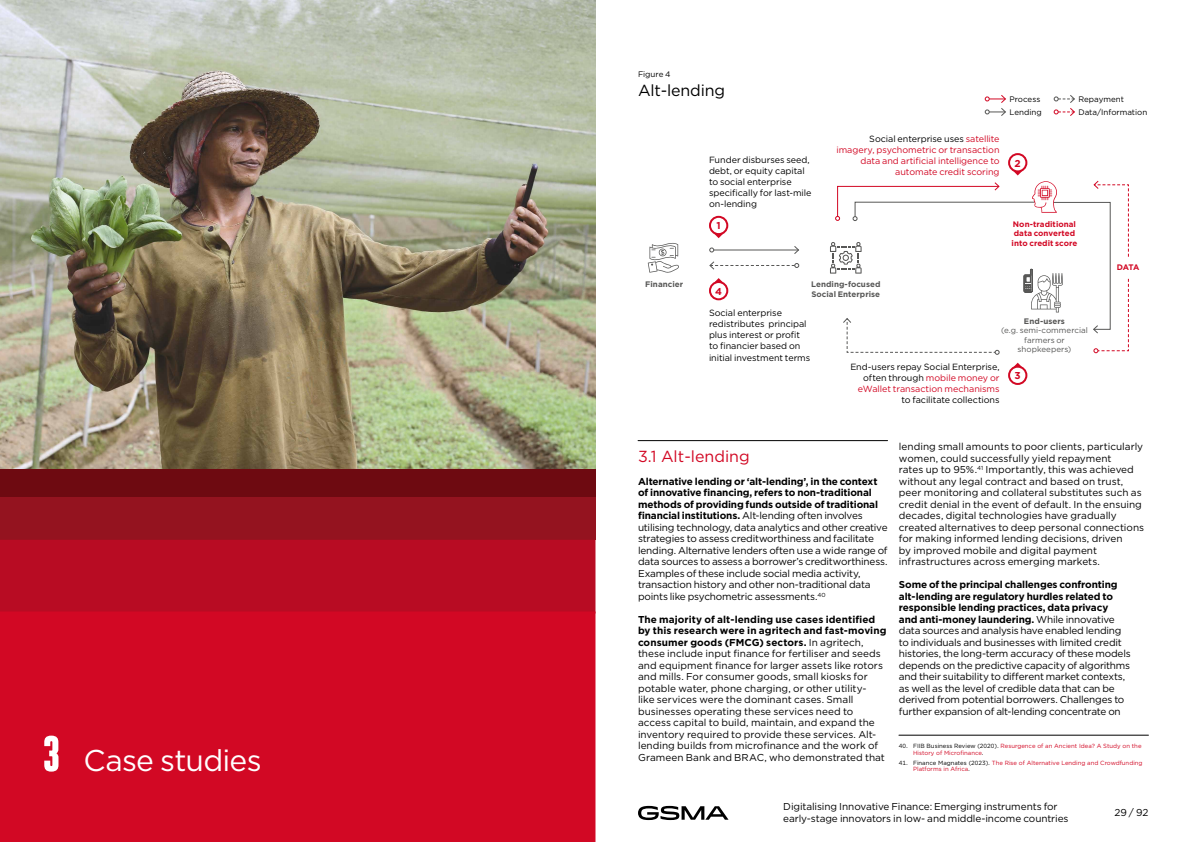
<style>
.page{position:relative;width:1191px;height:842px;background:#fff}
.page>*{position:absolute;margin:0;border:0;box-sizing:border-box;transform-origin:0 0}
.t1{font:30px "Gotham";letter-spacing:-.025em;color:#fff}
.t2{font:16px "Gotham";color:#d20824}
.t3{font:16px "Gotham";letter-spacing:-.01em;color:#000}
.t4{font:10px/11.5px "Gotham";letter-spacing:-.01em;color:#000}
.t5{font:700 10px "Gotham";color:#d20824}
.t6{font:9px/11px "Gotham";letter-spacing:-.005em;color:#000}
.t7{font:9px/11.2px "Gotham";letter-spacing:-.005em;color:#d20824;text-align:right}
.t8{font:700 8px/9.4px "Gotham";letter-spacing:.005em;color:#575756}
.t9{font:700 8px/9.4px "Gotham";letter-spacing:.005em;color:#d20824}
.t10{font:8px/13px "Gotham";color:#000}
.t11{font:8px/9.4px "Gotham";letter-spacing:.005em;color:#575756;text-align:center}
.t12{font:6px/6.6px "Gotham";color:#d20824}
.s1{font-family:"Heroic Condensed";font-weight:900;font-size:50px}
.s2{color:#000}
.s3{color:#d20824}
.s4{font-weight:700}
</style>
<div class="page">
<svg style="left:638px;top:806px;width:90px;height:14px"></svg>
<img style="left:0;top:0;width:595px;height:469px">
<div style="left:0;top:469px;width:595px;height:28px;background:#6e0a11"></div>
<div style="left:0;top:497px;width:595px;height:43px;background:#94131f"></div>
<div style="left:0;top:540px;width:595px;height:73px;background:#b80c23"></div>
<div style="left:0;top:611px;width:595px;height:231px;background:#d20824"></div>
<hr style="left:638px;top:440px;width:249px;height:1px;background:#000">
<hr style="left:899px;top:735px;width:249px;height:1px;background:#000">
<svg style="left:709px;top:246px;width:91px;height:24px"></svg>
<div style="left:709px;top:281px;width:19px;height:19px;border:2px solid #d20824;border-radius:50%"></div>
<svg style="left:714px;top:278px;width:9px;height:4px"></svg>
<svg style="left:984px;top:95px;width:22px;height:21px"></svg>
<svg style="left:1053px;top:95px;width:22px;height:21px"></svg>
<div style="left:709px;top:216px;width:19px;height:19px;border:2px solid #d20824;border-radius:50%"></div>
<svg style="left:714px;top:234px;width:9px;height:4px"></svg>
<div style="left:1008px;top:366px;width:19px;height:19px;border:2px solid #d20824;border-radius:50%"></div>
<svg style="left:1013px;top:363px;width:9px;height:4px"></svg>
<div style="left:1008px;top:153px;width:19px;height:19px;border:2px solid #d20824;border-radius:50%"></div>
<svg style="left:648px;top:243px;width:31px;height:30px"></svg>
<svg style="left:830px;top:171px;width:299px;height:184px"></svg>
<h1 class="t1" style="left:43px;top:741px;width:221px"><span class="s1">3</span> Case studies</h1>
<p class="t10" style="left:638px;top:68px;width:34px">Figure 4</p>
<h2 class="t3" style="left:638px;top:80px;width:89px">Alt-lending</h2>
<p class="t6" style="left:709px;top:154px;width:104px">Funder disburses seed, debt, or equity capital to social enterprise specifically for last-mile on-lending</p>
<p class="t5" style="left:716px;top:219px;width:6px">1</p>
<p class="t7" style="left:836px;top:133px;width:165px"><span class="s2">Social enterprise uses</span> satellite imagery, psychometric or transaction data and artificial intelligence to automate credit scoring</p>
<p class="t8" style="left:645px;top:280px;width:39px">Financier</p>
<p class="t8" style="left:811px;top:280px;width:71px">Lending-focused<br>Social Enterprise</p>
<p class="t5" style="left:715px;top:284px;width:8px">4</p>
<p class="t10" style="left:1009px;top:93px;width:34px">Process<br>Lending</p>
<p class="t10" style="left:1078px;top:93px;width:70px">Repayment<br>Data/Information</p>
<p class="t5" style="left:1014px;top:157px;width:8px">2</p>
<p class="t9" style="left:1011px;top:219px;width:67px">Non-traditional data converted into credit score</p>
<p class="t9" style="left:1116px;top:262px;width:24px">DATA</p>
<p class="t6" style="left:709px;top:307px;width:103px">Social enterprise redistributes principal plus interest or profit to financier based on initial investment terms</p>
<p class="t8" style="left:1024px;top:316px;width:42px">End-users</p>
<p class="t11" style="left:1001px;top:326px;width:88px">(e.g. semi-commercial farmers or shopkeepers)</p>
<p class="t6" style="left:850px;top:361px;width:151px;text-align:right">End-users repay Social Enterprise, often through <span class="s3">mobile money or eWallet transaction mechanisms</span></p>
<p class="t6" style="left:901px;top:394px;width:100px">to facilitate collections</p>
<p class="t5" style="left:1014px;top:369px;width:8px">3</p>
<h2 class="t2" style="left:638px;top:446px;width:113px">3.1 Alt-lending</h2>
<p class="t4" style="left:638px;top:475px;width:251px"><span class="s4">Alternative lending or ‘alt-lending’, in the context of innovative financing, refers to non-traditional methods of providing funds outside of traditional financial institutions.</span> Alt-lending often involves utilising technology, data analytics and other creative strategies to assess creditworthiness and facilitate lending. Alternative lenders often use a wide range of data sources to assess a borrower’s creditworthiness.<br>Examples of these include social media activity, transaction history and other non-traditional data points like psychometric assessments.<sup>40</sup></p>
<p class="t4" style="left:638px;top:613px;width:250px"><span class="s4">The majority of alt-lending use cases identified by this research were in agritech and fast-moving consumer goods (FMCG) sectors.</span> In agritech, these include input finance for fertiliser and seeds and equipment finance for larger assets like rotors and mills. For consumer goods, small kiosks for potable water, phone charging, or other utility-<br>like services were the dominant cases. Small businesses operating these services need to access capital to build, maintain, and expand the inventory required to provide these services. Alt&shy;lending builds from microfinance and the work of Grameen Bank and BRAC, who demonstrated that</p>
<p class="t4" style="left:899px;top:441px;width:247px">lending small amounts to poor clients, particularly women, could successfully yield repayment<br>rates up to 95%.<sup>41</sup> Importantly, this was achieved without any legal contract and based on trust, peer monitoring and collateral substitutes such as credit denial in the event of default. In the ensuing decades, digital technologies have gradually created alternatives to deep personal connections for making informed lending decisions, driven<br>by improved mobile and digital payment infrastructures across emerging markets.</p>
<p class="t4" style="left:899px;top:579px;width:233px"><span class="s4">Some of the principal challenges confronting alt-lending are regulatory hurdles related to responsible lending practices, data privacy<br>and anti-money laundering.</span> While innovative data sources and analysis have enabled lending to individuals and businesses with limited credit histories, the long-term accuracy of these models depends on the predictive capacity of algorithms and their suitability to different market contexts, as well as the level of credible data that can be derived from potential borrowers. Challenges to further expansion of alt-lending concentrate on</p>
<p class="t12" style="left:913px;top:743px;width:230px;text-indent:-14px"><span class="s2">40. FIIB Business Review (2020).</span> Resurgence of an Ancient Idea? A Study on the<br>History of Microfinance<span class="s2">.</span></p>
<p class="t12" style="left:913px;top:759px;width:231px;text-indent:-14px"><span class="s2">41. Finance Magnates (2023).</span> The Rise of Alternative Lending and Crowdfunding<br>Platforms in Africa<span class="s2">.</span></p>
<p class="t4" style="left:783px;top:801px;width:287px;line-height:12px">Digitalising Innovative Finance: Emerging instruments for early-stage innovators in low- and middle-income countries</p>
<p class="t4" style="left:1114px;top:807px;width:36px">29 / 92</p>
</div>
